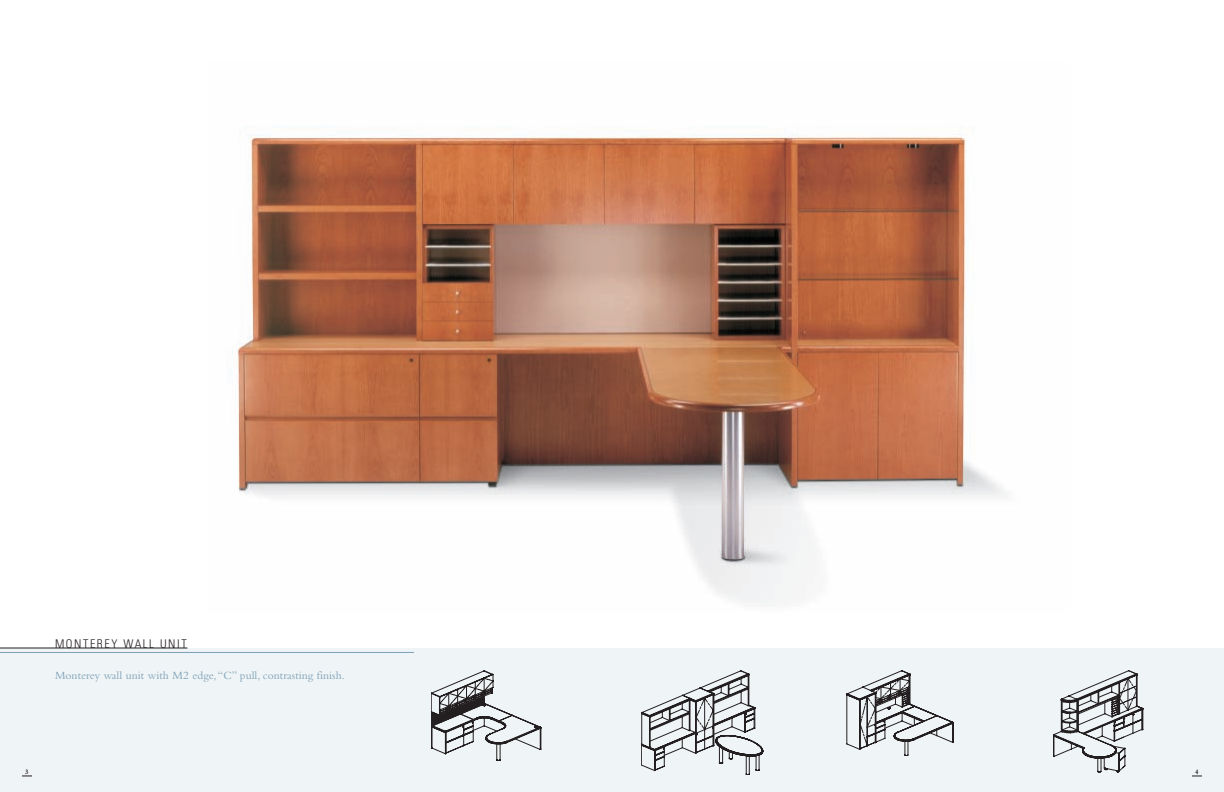
<style>
.page{position:relative;width:1224px;height:792px;background:#fff}
.page>*{position:absolute;margin:0;border:0;box-sizing:border-box;transform-origin:0 0}
.t1{font:300 condensed 12px "Univers";letter-spacing:.135em;color:#231f20}
.t2{font:11.5px "Bembo";letter-spacing:.005em;color:#7ea1b7}
.t3{font:700 7px "Bembo";color:#231f20}
</style>
<div class="page">
<div style="left:0;top:648px;width:1224px;height:144px;background:#eff4f6"></div>
<hr style="left:0;top:652px;width:414px;height:1px;background:#7ea1b7">
<hr style="left:0;top:648px;width:187px;height:1px;background:#231f20">
<img style="left:232px;top:134px;width:775px;height:470px">
<svg style="left:641px;top:670px;width:122px;height:105px"></svg>
<svg style="left:847px;top:670px;width:107px;height:86px"></svg>
<svg style="left:1053px;top:670px;width:90px;height:102px"></svg>
<svg style="left:431px;top:670px;width:110px;height:91px"></svg>
<p class="t1" style="left:55px;top:639px;width:133px">MONTEREY WALL UNIT</p>
<p class="t2" style="left:55px;top:672px;width:291px">Monterey wall unit with M2 edge,“C” pull, contrasting finish.</p>
<p class="t3" style="left:25px;top:769px;width:5px">3</p>
<p class="t3" style="left:1195px;top:769px;width:5px">4</p>
</div>
